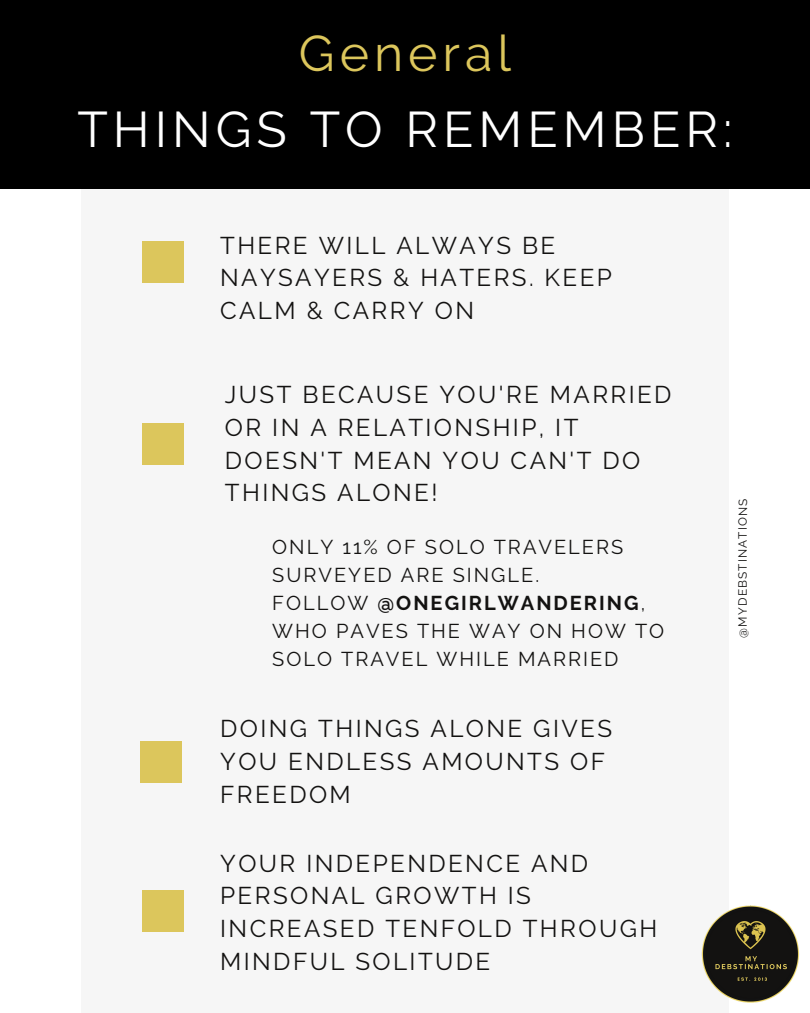
<style>
.page{position:relative;width:810px;height:1013px;background:#fff}
.page>*{position:absolute;margin:0;border:0;box-sizing:border-box;transform-origin:0 0}
.t1{font:50px "Raleway";letter-spacing:.1em;color:#fff}
.t2{font:50px "Raleway";letter-spacing:.1em;color:#dcc65c}
.t3{font:24.2px/32.7px "Raleway";letter-spacing:.1em;color:#131211}
.t4{font:20px/27.9px "Raleway";letter-spacing:.1em;color:#131211}
.t5{font:11.8px "Raleway";letter-spacing:.095em;color:#131211}
.s1{font-weight:700}
</style>
<div class="page">
<div style="left:81px;top:99px;width:648px;height:913px;background:#f6f6f6"></div>
<div style="left:0;top:0;width:810px;height:189px;background:#000"></div>
<div style="left:142px;top:241px;width:41px;height:42px;background:#dcc65c"></div>
<img style="left:701px;top:905px;width:98px;height:98px">
<div style="left:142px;top:890px;width:41px;height:41px;background:#dcc65c"></div>
<div style="left:142px;top:424px;width:41px;height:41px;background:#dcc65c"></div>
<div style="left:140px;top:741px;width:41px;height:41px;background:#dcc65c"></div>
<h1 class="t2" style="left:299px;top:24px;width:214px">General</h1>
<h1 class="t1" style="left:78px;top:100px;width:657px">THINGS TO REMEMBER:</h1>
<p class="t3" style="left:220px;top:229px;width:393px">THERE WILL ALWAYS BE<br>NAYSAYERS &amp; HATERS. KEEP<br>CALM &amp; CARRY ON</p>
<p class="t3" style="left:225px;top:378px;width:448px">JUST BECAUSE YOU'RE MARRIED<br>OR IN A RELATIONSHIP, IT<br>DOESN'T MEAN YOU CAN'T DO<br>THINGS ALONE!</p>
<p class="t4" style="left:272px;top:533px;width:393px">ONLY 11% OF SOLO TRAVELERS<br>SURVEYED ARE SINGLE.<br>FOLLOW <span class="s1">@ONEGIRLWANDERING</span>,<br>WHO PAVES THE WAY ON HOW TO<br>SOLO TRAVEL WHILE MARRIED</p>
<p class="t3" style="left:220px;top:712px;width:393px">DOING THINGS ALONE GIVES<br>YOU ENDLESS AMOUNTS OF<br>FREEDOM</p>
<p class="t3" style="left:220px;top:846px;width:439px">YOUR INDEPENDENCE AND<br>PERSONAL GROWTH IS<br>INCREASED TENFOLD THROUGH<br>MINDFUL SOLITUDE</p>
<p class="t5" style="left:736px;top:637px;width:140px;rotate:-90deg">@MYDEBSTINATIONS</p>
</div>
